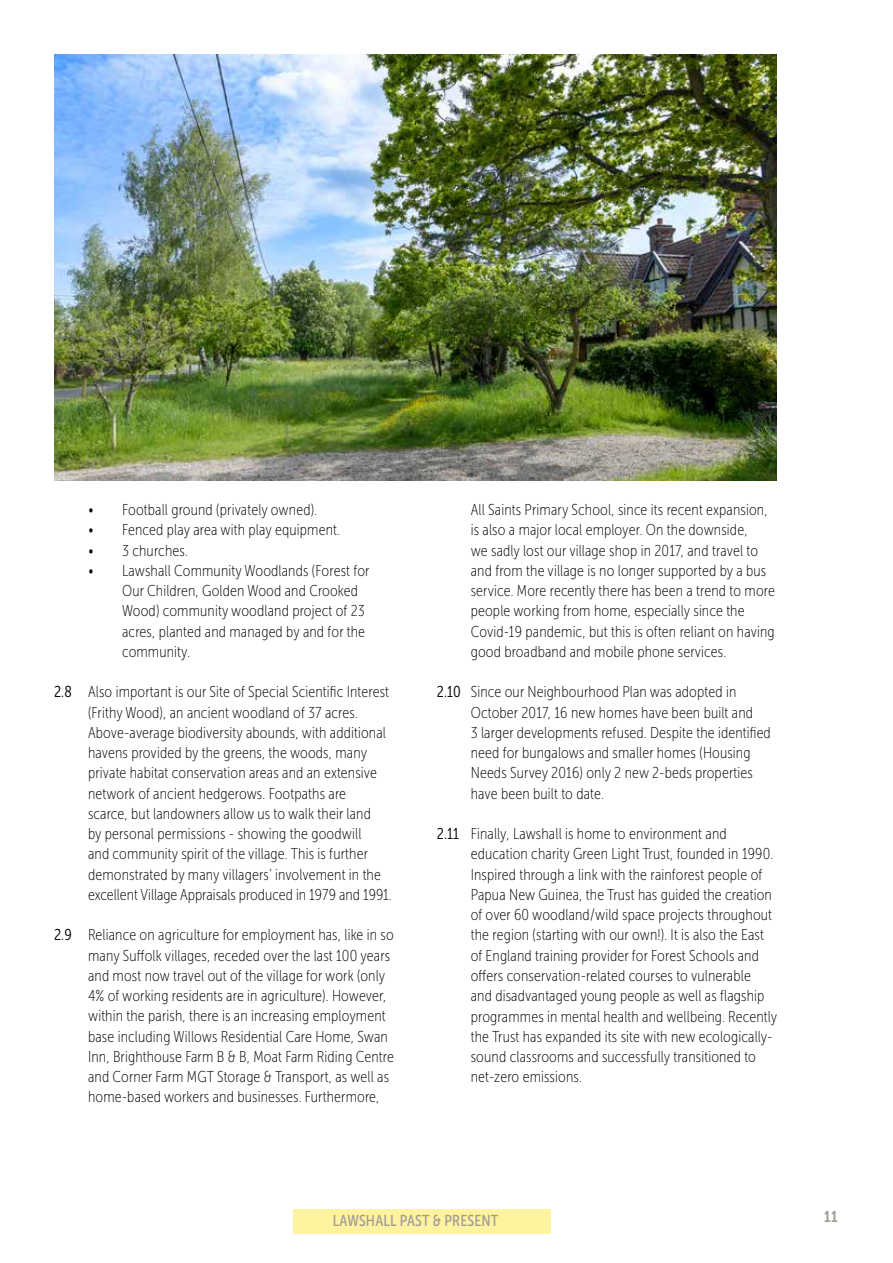
<style>
.page{position:relative;width:893px;height:1263px;background:#fff}
.page>*{position:absolute;margin:0;border:0;box-sizing:border-box;transform-origin:0 0}
.t1{font:15.75px/20.2px "Museo Sans Cond 100";letter-spacing:.01em;color:#000}
.t2{font:15.75px "Museo Sans Cond 500";letter-spacing:.01em;color:#a19c96}
.t3{font:15.75px "Museo Sans Cond 700";color:#a19c96}
.s1{font-family:"Museo Sans Cond 300"}
</style>
<div class="page">
<div style="left:293px;top:1209px;width:258px;height:24px;background:#fff39f"></div>
<img style="left:54px;top:54px;width:723px;height:426px">
<p class="t1" style="left:88px;top:500px;width:231px">• Football ground (privately owned).</p>
<p class="t1" style="left:88px;top:520px;width:253px">• Fenced play area with play equipment.</p>
<p class="t1" style="left:88px;top:540px;width:101px">• 3 churches.</p>
<p class="t1" style="left:122px;top:560px;width:249px;text-indent:-34px">• Lawshall Community Woodlands (Forest for Our Children, Golden Wood and Crooked Wood) community woodland project of 23 acres, planted and managed by and for the community.</p>
<p class="t1" style="left:88px;top:682px;width:305px;text-indent:-34px"><span class="s1">2.8</span> Also important is our Site of Special Scientific Interest (Frithy Wood), an ancient woodland of 37 acres.<br>Above-average biodiversity abounds, with additional havens provided by the greens, the woods, many private habitat conservation areas and an extensive network of ancient hedgerows. Footpaths are<br>scarce, but landowners allow us to walk their land<br>by personal permissions - showing the goodwill<br>and community spirit of the village. This is further demonstrated by many villagers’ involvement in the excellent Village Appraisals produced in 1979 and 1991.</p>
<p class="t1" style="left:88px;top:925px;width:307px;text-indent:-34px"><span class="s1">2.9</span> Reliance on agriculture for employment has, like in so many Suffolk villages, receded over the last 100 years and most now travel out of the village for work (only 4% of working residents are in agriculture). However, within the parish, there is an increasing employment base including Willows Residential Care Home, Swan Inn, Brighthouse Farm B &amp; B, Moat Farm Riding Centre and Corner Farm MGT Storage &amp; Transport, as well as home-based workers and businesses. Furthermore,</p>
<p class="t1" style="left:471px;top:500px;width:306px">All Saints Primary School, since its recent expansion, is also a major local employer. On the downside,<br>we sadly lost our village shop in 2017, and travel to and from the village is no longer supported by a bus service. More recently there has been a trend to more people working from home, especially since the Covid-19 pandemic, but this is often reliant on having good broadband and mobile phone services.</p>
<p class="t1" style="left:471px;top:682px;width:302px;text-indent:-34px"><span class="s1">2.10</span> Since our Neighbourhood Plan was adopted in October 2017, 16 new homes have been built and<br>3 larger developments refused. Despite the identified need for bungalows and smaller homes (Housing Needs Survey 2016) only 2 new 2-beds properties have been built to date.</p>
<p class="t1" style="left:471px;top:824px;width:308px;text-indent:-34px"><span class="s1">2.11</span> Finally, Lawshall is home to environment and education charity Green Light Trust, founded in 1990.<br>Inspired through a link with the rainforest people of Papua New Guinea, the Trust has guided the creation of over 60 woodland/wild space projects throughout the region (starting with our own!). It is also the East of England training provider for Forest Schools and offers conservation-related courses to vulnerable<br>and disadvantaged young people as well as flagship programmes in mental health and wellbeing. Recently the Trust has expanded its site with new ecologically&shy;sound classrooms and successfully transitioned to net-zero emissions.</p>
<p class="t2" style="left:333px;top:1212px;width:167px">LAWSHALL PAST &amp; PRESENT</p>
<p class="t3" style="left:824px;top:1207px;width:15px">11</p>
</div>
